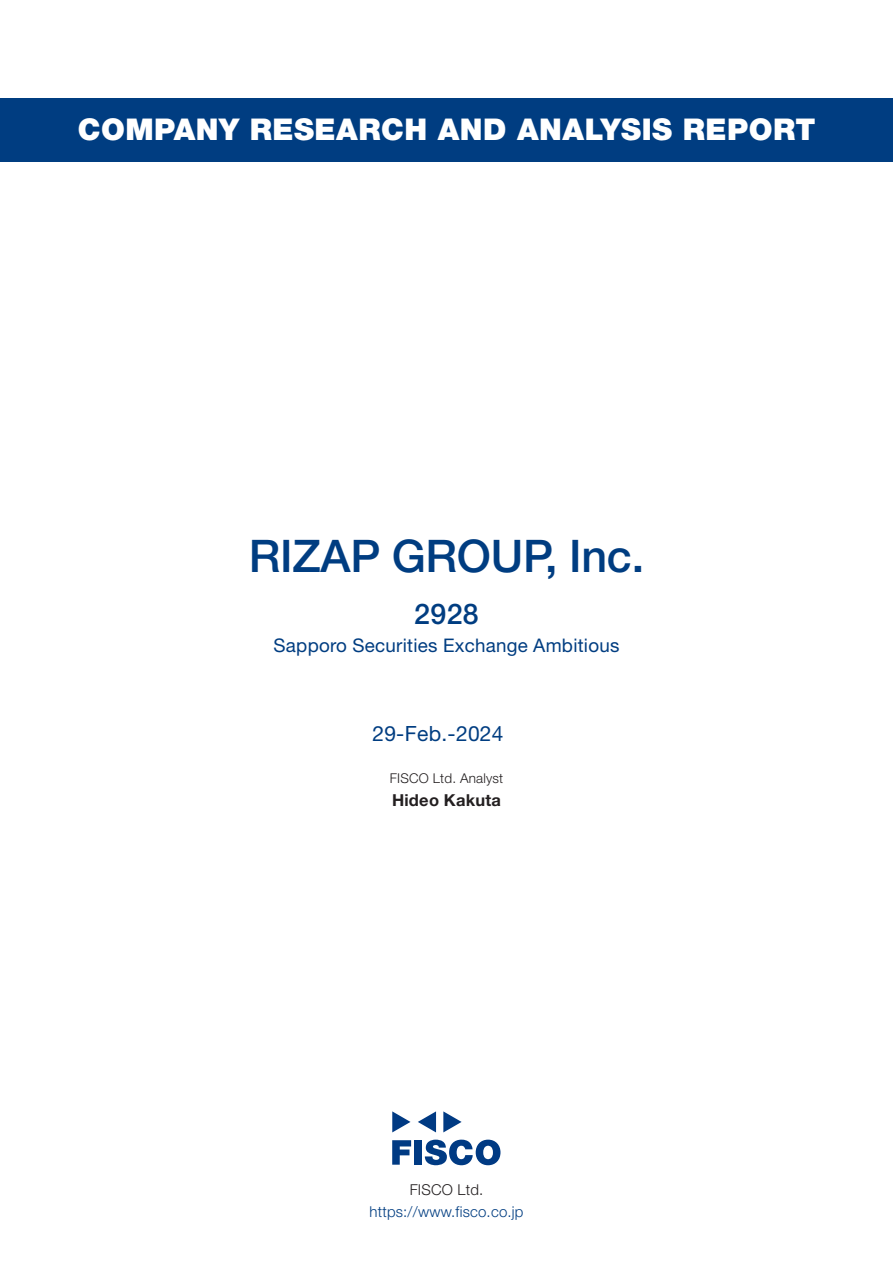
<style>
.page{position:relative;width:893px;height:1263px;background:#fff}
.page>*{position:absolute;margin:0;border:0;box-sizing:border-box;transform-origin:0 0}
.t1{font:500 45px "Helvetica Neue LT Std";letter-spacing:-.005em;color:#003d81}
.t2{font:900 30px "Helvetica Neue LT Std";letter-spacing:.015em;color:#fff}
.t3{font:500 28.5px "Helvetica Neue LT Std";color:#003d81}
.t4{font:21px "Helvetica Neue LT Std";letter-spacing:.015em;color:#003d81}
.t5{font:18.75px "Helvetica Neue LT Std";letter-spacing:.015em;color:#003d81}
.t6{font:700 16.5px "Helvetica Neue LT Std";letter-spacing:.015em;color:#231f20}
.t7{font:300 15px "Helvetica Neue LT Std";letter-spacing:.015em;color:#003d81}
.t8{font:300 15px "Helvetica Neue LT Std";letter-spacing:.015em;color:#231f20}
.t9{font:300 13.5px "Helvetica Neue LT Std";letter-spacing:.015em;color:#231f20}
</style>
<div class="page">
<svg style="left:392px;top:1140px;width:19px;height:25px"></svg>
<div style="left:414px;top:1140px;width:8px;height:25px;background:#003a83"></div>
<svg style="left:425px;top:1139px;width:75px;height:26px"></svg>
<svg style="left:392px;top:1111px;width:18px;height:21px"></svg>
<svg style="left:443px;top:1111px;width:19px;height:21px"></svg>
<svg style="left:418px;top:1111px;width:18px;height:21px"></svg>
<div style="left:0;top:98px;width:893px;height:64px;background:#003d81"></div>
<h2 class="t2" style="left:78px;top:112px;width:739px">COMPANY RESEARCH AND ANALYSIS REPORT</h2>
<h1 class="t1" style="left:249px;top:529px;width:306px">RIZAP GROUP</h1>
<h3 class="t3" style="left:414px;top:596px;width:66px">2928</h3>
<p class="t5" style="left:274px;top:634px;width:347px">Sapporo Securities Exchange Ambitious</p>
<h1 class="t1" style="left:545px;top:529px;width:100px">, Inc.</h1>
<p class="t4" style="left:372px;top:721px;width:133px">29-Feb.-2024</p>
<p class="t9" style="left:390px;top:770px;width:115px">FISCO Ltd. Analyst</p>
<p class="t6" style="left:392px;top:789px;width:110px">Hideo Kakuta</p>
<p class="t8" style="left:410px;top:1180px;width:75px">FISCO Ltd.</p>
<p class="t7" style="left:369px;top:1202px;width:156px">https://www.fisco.co j p.</p>
</div>
